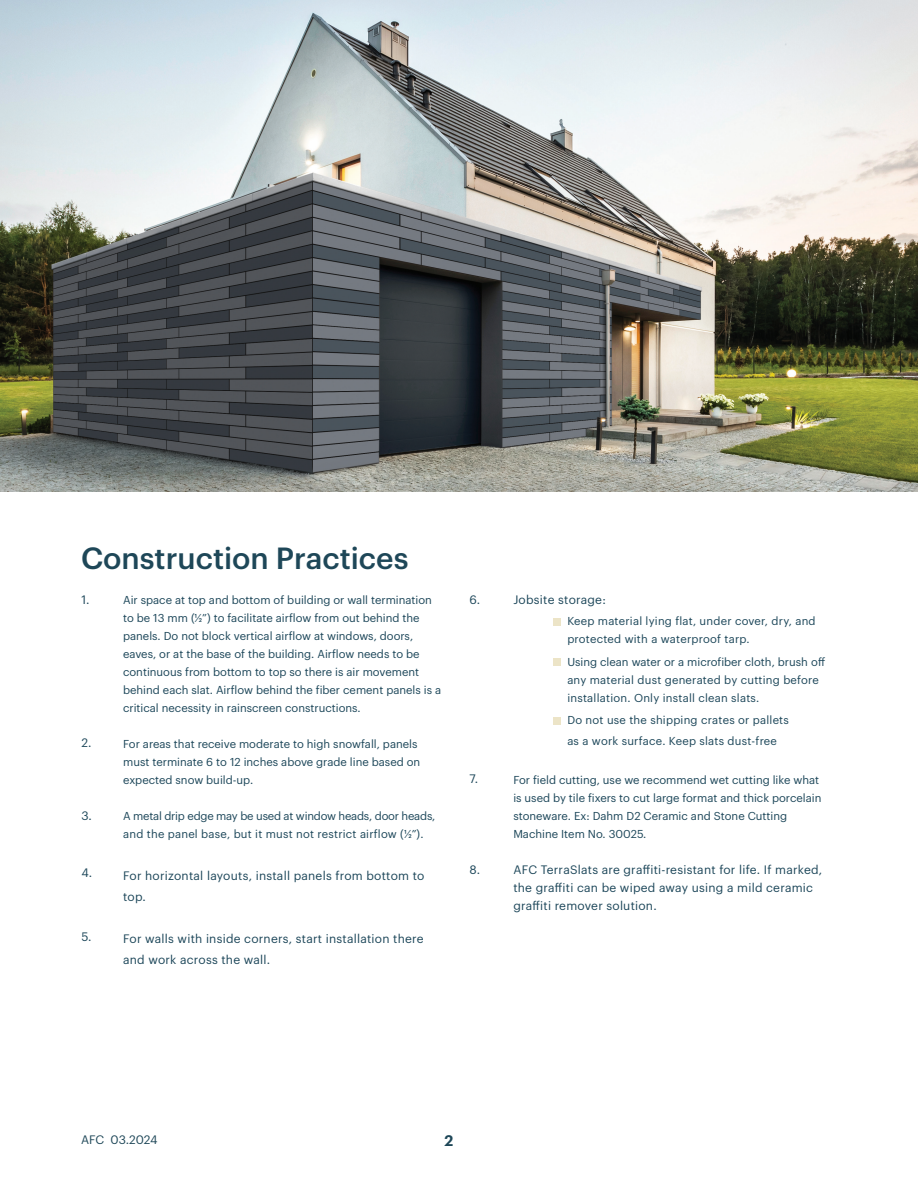
<style>
.page{position:relative;width:918px;height:1188px;background:#fff}
.page>*{position:absolute;margin:0;border:0;box-sizing:border-box;transform-origin:0 0}
.t1{font:500 30px "Graphik";color:#1e4758}
.t2{font:600 15px "Graphik";color:#1e4758}
.Paragraph_Style_1{font:12px/21px "Graphik";letter-spacing:.02em;color:#1c4659}
.t3{font:12px "Graphik";letter-spacing:-.005em;color:#1e4758}
.Paragraph_Style_1-2{font:11.25px/18px "Graphik";color:#1c4659}
.Paragraph_Style_1-3{font:11.25px/18px "Graphik";letter-spacing:.02em;color:#1c4659}
</style>
<div class="page">
<img style="left:0;top:0;width:918px;height:491px">
<div style="left:554px;top:619px;width:7px;height:7px;background:#ece4c7"></div>
<div style="left:554px;top:659px;width:7px;height:7px;background:#ece4c7"></div>
<div style="left:554px;top:717px;width:7px;height:7px;background:#ece4c7"></div>
<p class="t1" style="left:81px;top:535px;width:329px">Construction Practices</p>
<p class="Paragraph_Style_1" style="left:81px;top:588px;width:10px">1.</p>
<p class="Paragraph_Style_1" style="left:81px;top:731px;width:12px">2.</p>
<p class="Paragraph_Style_1" style="left:81px;top:804px;width:12px">3.</p>
<p class="Paragraph_Style_1" style="left:81px;top:861px;width:12px">4.</p>
<p class="Paragraph_Style_1" style="left:81px;top:925px;width:12px">5.</p>
<p class="Paragraph_Style_1-2" style="left:123px;top:590px;width:320px">Air space at top and bottom of building or wall termination to be 13 mm (1/2”) to facilitate airflow from out behind the panels. Do not block vertical airflow at windows, doors, eaves, or at the base of the building. Airflow needs to be continuous from bottom to top so there is air movement behind each slat. Airflow behind the fiber cement panels is a critical necessity in rainscreen constructions.</p>
<p class="Paragraph_Style_1-2" style="left:123px;top:734px;width:299px">For areas that receive moderate to high snowfall, panels must terminate 6 to 12 inches above grade line based on expected snow build-up.</p>
<p class="Paragraph_Style_1-2" style="left:123px;top:806px;width:314px">A metal drip edge may be used at window heads, door heads, and the panel base, but it must not restrict airflow (1/2”).</p>
<p class="Paragraph_Style_1" style="left:123px;top:864px;width:303px">For horizontal layouts, install panels from bottom to top.</p>
<p class="Paragraph_Style_1" style="left:123px;top:927px;width:302px">For walls with inside corners, start installation there and work across the wall.</p>
<p class="Paragraph_Style_1" style="left:469px;top:588px;width:12px">6.</p>
<p class="Paragraph_Style_1" style="left:469px;top:767px;width:10px">7.</p>
<p class="Paragraph_Style_1" style="left:469px;top:858px;width:12px">8.</p>
<p class="Paragraph_Style_1" style="left:513px;top:588px;width:94px">Jobsite storage:</p>
<p class="Paragraph_Style_1-3" style="left:567px;top:611px;width:250px">Keep material lying flat, under cover, dry, and protected with a waterproof tarp.</p>
<p class="Paragraph_Style_1-3" style="left:567px;top:652px;width:259px">Using clean water or a microfiber cloth, brush off any material dust generated by cutting before installation. Only install clean slats.</p>
<p class="Paragraph_Style_1-3" style="left:567px;top:709px;width:223px;line-height:21px">Do not use the shipping crates or pallets as a work surface. Keep slats dust-free</p>
<p class="Paragraph_Style_1-2" style="left:513px;top:770px;width:310px">For field cutting, use we recommend wet cutting like what is used by tile fixers to cut large format and thick porcelain stoneware. Ex: Dahm D2 Ceramic and Stone Cutting Machine Item No. 30025.</p>
<p class="Paragraph_Style_1" style="left:513px;top:860px;width:310px;line-height:18px">AFC TerraSlats are graffiti-resistant for life. If marked, the graffiti can be wiped away using a mild ceramic graffiti remover solution.</p>
<p class="t3" style="left:81px;top:1130px;width:78px">AFC 03.2024</p>
<p class="t2" style="left:444px;top:1129px;width:10px">2</p>
</div>
